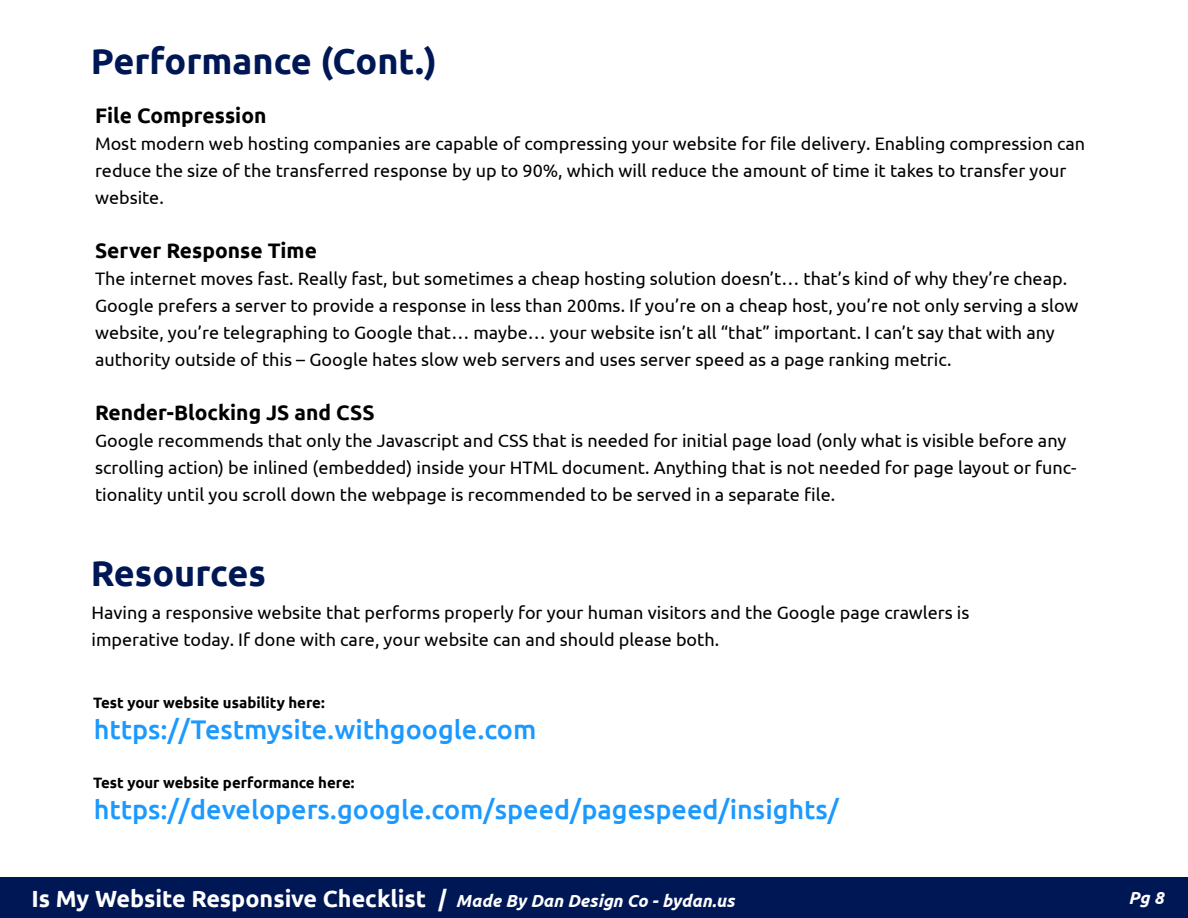
<style>
.page{position:relative;width:1188px;height:918px;background:#fff}
.page>*{position:absolute;margin:0;border:0;box-sizing:border-box;transform-origin:0 0}
.t1{font:700 36px "Ubuntu";color:#001756}
.t2{font:500 27px "Ubuntu";color:#1c99ff}
.t3{font:700 23.4px "Ubuntu";color:#fff}
.t4{font:700 21px "Ubuntu";color:#000}
.t5{font:18px/27px "Ubuntu";color:#000}
.t6{font:italic 700 17.55px "Ubuntu";color:#fff}
.t7{font:700 15px "Ubuntu";color:#000}
.s1{font-style:italic}
.s2{font-style:italic;font-size:17.55px}
</style>
<div class="page">
<div style="left:0;top:878px;width:1188px;height:40px;background:#001756"></div>
<h1 class="t1" style="left:91px;top:40px;width:348px">Performance (Cont.)</h1>
<p class="t4" style="left:95px;top:103px;width:173px">File Compression</p>
<p class="t5" style="left:95px;top:130px;width:992px">Most modern web hosting companies are capable of compressing your website for file delivery. Enabling compression can reduce the size of the transferred response by up to 90%, which will reduce the amount of time it takes to transfer your website.</p>
<p class="t4" style="left:95px;top:238px;width:223px">Server Response Time</p>
<p class="t5" style="left:95px;top:265px;width:985px">The internet moves fast. Really fast, but sometimes a cheap hosting solution doesn’t… that’s kind of why they’re cheap.<br>Google prefers a server to provide a response in less than 200ms. If you’re on a cheap host, you’re not only serving a slow website, you’re telegraphing to Google that… maybe… your website isn’t all “that” important. I can’t say that with any authority outside of this – Google hates slow web servers and uses server speed as a page ranking metric.</p>
<p class="t4" style="left:95px;top:400px;width:281px">Render-Blocking JS and CSS</p>
<p class="t5" style="left:95px;top:427px;width:983px">Google recommends that only the Javascript and CSS that is needed for initial page load (only what is visible before any scrolling action) be inlined (embedded) inside your HTML document. Anything that is not needed for page layout or func&shy;tionality until you scroll down the webpage is recommended to be served in a separate file.</p>
<h1 class="t1" style="left:91px;top:551px;width:177px">Resources</h1>
<p class="t5" style="left:92px;top:598px;width:879px">Having a responsive website that performs properly for your human visitors and the Google page crawlers is imperative today. If done with care, your website can and should please both.</p>
<p class="t7" style="left:93px;top:694px;width:233px">Test your website usability here:</p>
<h2 class="t2" style="left:94px;top:712px;width:444px">https://Testmysite.withgoogle.com</h2>
<p class="t7" style="left:93px;top:774px;width:263px">Test your website performance here:</p>
<h2 class="t2" style="left:94px;top:792px;width:747px">https://developers.google.com/speed/pagespeed/insights/</h2>
<p class="t3" style="left:31px;top:885px;width:705px">Is My Website Responsive Checklist <span class="s1">|</span> <span class="s2">Made By Dan Design Co - bydan.us</span></p>
<p class="t6" style="left:1129px;top:887px;width:37px">Pg 8</p>
</div>
